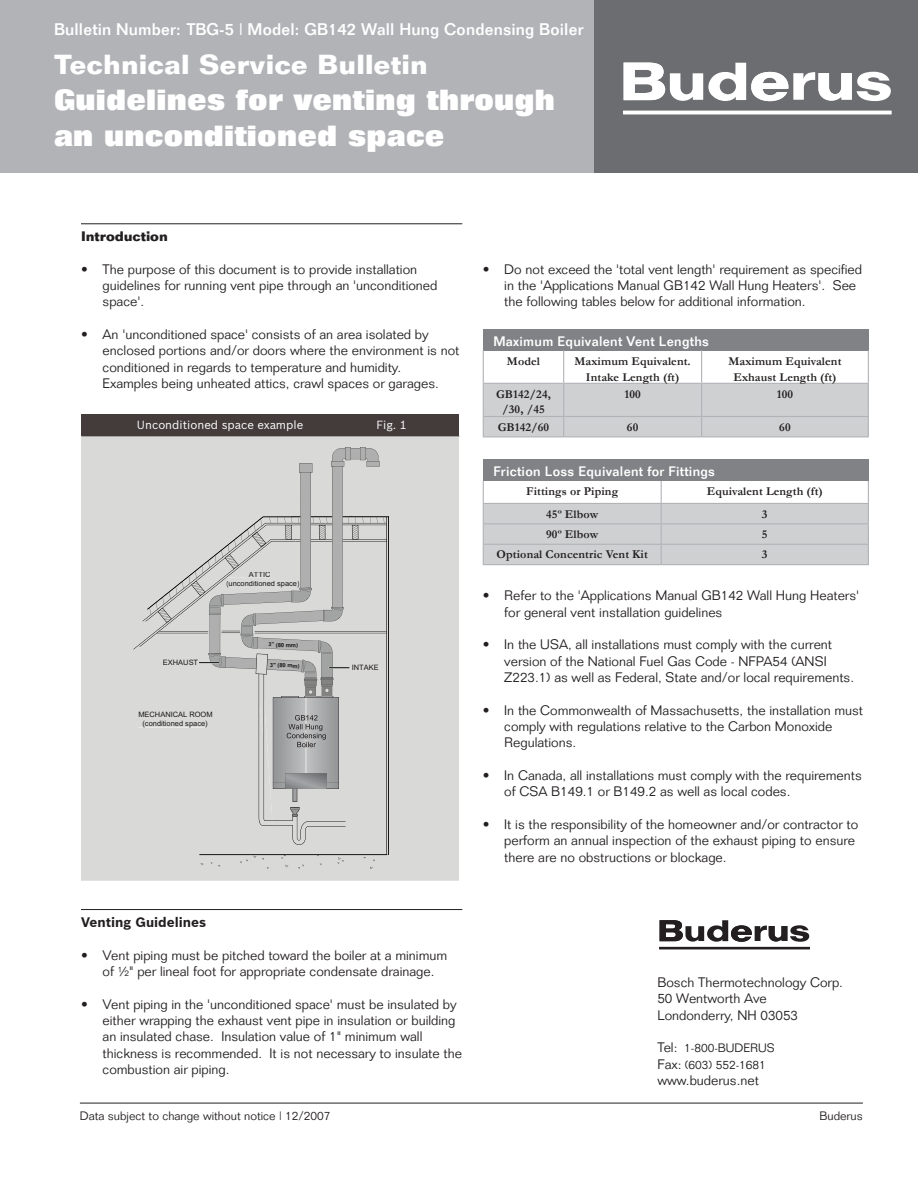
<style>
.page{position:relative;width:918px;height:1188px;background:#fff}
.page>*{position:absolute;margin:0;border:0;box-sizing:border-box;transform-origin:0 0}
.Headline_1_Black_21{font:800 28.5px/36px "Folio";letter-spacing:.01em;color:#fff}
.Headline_1_Black_21-2{font:700 27px "Folio";letter-spacing:.01em;color:#fff}
.Headline_1_Black_36{font:500 16.5px "Folio";letter-spacing:.01em;color:#fff}
.Copy_7_7_3_84{font:300 13.5px/16.4px "Folio";color:#231f20}
.Imprint_7_7_3_84{font:300 13.5px "Folio";color:#231f20}
.t1{font:500 13.5px "Folio";letter-spacing:.02em;color:#fff}
.Headline_3_Bold_Line{font:700 13.5px "Bosch Sans";color:#231f20}
.Headline_3_Bold_Line-2{font:700 13.5px "Folio";color:#231f20}
.t2{font:700 12px/15.3px "Garamond";letter-spacing:.01em;color:#231f20;text-align:center}
.Footnotes_6_5_3_2{font:300 12px "Folio";color:#231f20}
.Imprint_7_7_3_84-2{font:300 12px "Folio";color:#231f20}
.t3{font:11.55px "Bosch Sans";color:#fff}
.t4{font:7.5px/8.9px "Arial";color:#1c1719}
.t5{font:700 5.85px "Arial";color:#1c1719}
.s1{font-weight:700;font-stretch:condensed}
.s2{font-size:13.5px}
</style>
<div class="page">
<div style="left:0;top:0;width:594px;height:173px;background:#b2b3b7"></div>
<div style="left:594px;top:0;width:324px;height:173px;background:#6c6d70"></div>
<div style="left:623px;top:111px;width:268px;height:3px;border:1px solid #fff"></div>
<svg style="left:624px;top:63px;width:267px;height:38px"></svg>
<div style="left:659px;top:947px;width:151px;height:2px;border:1px solid #231f20"></div>
<svg style="left:660px;top:920px;width:149px;height:22px"></svg>
<hr style="left:80px;top:1103px;width:783px;height:1px;background:#231f20">
<hr style="left:81px;top:223px;width:381px;height:1px;background:#231f20">
<hr style="left:81px;top:909px;width:381px;height:1px;background:#231f20">
<div style="left:81px;top:436px;width:378px;height:445px;background:#d9dad8"></div>
<hr style="left:388px;top:517px;width:1px;height:338px;background:#1c1719">
<svg style="left:133px;top:447px;width:255px;height:422px;background:#cdcecc"></svg>
<div style="left:81px;top:415px;width:378px;height:21px;background:#433c3a"></div>
<div style="left:483px;top:329px;width:385px;height:21px;background:#808285"></div>
<hr style="left:483px;top:350px;width:1px;height:33px;background:#b2b3b7">
<hr style="left:563px;top:350px;width:1px;height:33px;background:#b2b3b7">
<hr style="left:701px;top:350px;width:1px;height:33px;background:#b2b3b7">
<hr style="left:868px;top:350px;width:1px;height:33px;background:#b2b3b7">
<div style="left:483px;top:383px;width:386px;height:53px;background:#cfd0d2"></div>
<hr style="left:483px;top:436px;width:81px;height:1px;background:#b2b3b7">
<hr style="left:564px;top:436px;width:138px;height:1px;background:#b2b3b7">
<hr style="left:702px;top:436px;width:167px;height:1px;background:#b2b3b7">
<div style="left:483px;top:459px;width:385px;height:22px;background:#808285"></div>
<svg style="left:483px;top:481px;width:386px;height:83px"></svg>
<hr style="left:483px;top:564px;width:178px;height:1px;background:#b2b3b7">
<hr style="left:661px;top:564px;width:208px;height:1px;background:#b2b3b7">
<p class="Headline_1_Black_36" style="left:54px;top:19px;width:531px">Bulletin Number: TBG-5 | Model: GB142 Wall Hung Condensing Boiler</p>
<p class="Headline_1_Black_21-2" style="left:54px;top:48px;width:375px">Technical Service Bulletin</p>
<p class="Headline_1_Black_21" style="left:54px;top:83px;width:503px">Guidelines for venting through an unconditioned space</p>
<p class="Headline_3_Bold_Line-2" style="left:81px;top:228px;width:88px">Introduction</p>
<p class="Copy_7_7_3_84" style="left:103px;top:261px;width:336px;text-indent:-22px"><span class="s1">•</span> The purpose of this document is to provide installation guidelines for running vent pipe through an 'unconditioned space'.</p>
<p class="Copy_7_7_3_84" style="left:103px;top:326px;width:358px;text-indent:-22px"><span class="s1">•</span> An 'unconditioned space' consists of an area isolated by enclosed portions and/or doors where the environment is not conditioned in regards to temperature and humidity.<br>Examples being unheated attics, crawl spaces or garages.</p>
<p class="t3" style="left:137px;top:417px;width:168px">Unconditioned space example</p>
<p class="t3" style="left:376px;top:417px;width:32px">Fig. 1</p>
<p class="t4" style="left:226px;top:570px;width:75px;text-indent:23px">ATTIC (unconditioned space)</p>
<p class="t4" style="left:163px;top:658px;width:37px">EXHAUST</p>
<p class="t4" style="left:138px;top:710px;width:76px;text-align:center">MECHANICAL ROOM (conditioned space)</p>
<p class="t5" style="left:268px;top:640px;width:31px;rotate:2deg">3" (80 mm)</p>
<p class="t5" style="left:270px;top:661px;width:31px;rotate:2deg">3" (80 mm)</p>
<p class="t4" style="left:352px;top:663px;width:29px">INTAKE</p>
<p class="Headline_3_Bold_Line" style="left:81px;top:914px;width:127px">Venting Guidelines</p>
<p class="Copy_7_7_3_84" style="left:103px;top:947px;width:346px;text-indent:-22px"><span class="s1">•</span> Vent piping must be pitched toward the boiler at a minimum of ½" per lineal foot for appropriate condensate drainage.</p>
<p class="Copy_7_7_3_84" style="left:103px;top:996px;width:361px;text-indent:-22px"><span class="s1">•</span> Vent piping in the 'unconditioned space' must be insulated by either wrapping the exhaust vent pipe in insulation or building an insulated chase. Insulation value of 1" minimum wall thickness is recommended. It is not necessary to insulate the combustion air piping.</p>
<p class="Copy_7_7_3_84" style="left:504px;top:261px;width:359px;text-indent:-22px"><span class="s1">•</span> Do not exceed the 'total vent length' requirement as specified in the 'Applications Manual GB142 Wall Hung Heaters'. See the following tables below for additional information.</p>
<p class="t1" style="left:493px;top:333px;width:217px">Maximum Equivalent Vent Lengths</p>
<p class="t2" style="left:507px;top:353px;width:35px">Model</p>
<p class="t2" style="left:575px;top:353px;width:118px">Maximum Equivalent.</p>
<p class="t2" style="left:586px;top:369px;width:95px">Intake Length (ft)</p>
<p class="t2" style="left:728px;top:353px;width:115px">Maximum Equivalent</p>
<p class="t2" style="left:733px;top:369px;width:104px">Exhaust Length (ft)</p>
<p class="t2" style="left:496px;top:386px;width:56px">GB142/24, /30, /45</p>
<p class="t2" style="left:625px;top:386px;width:18px">100</p>
<p class="t2" style="left:777px;top:386px;width:18px">100</p>
<p class="t2" style="left:498px;top:419px;width:53px">GB142/60</p>
<p class="t2" style="left:627px;top:419px;width:13px">60</p>
<p class="t2" style="left:779px;top:419px;width:13px">60</p>
<p class="t1" style="left:493px;top:463px;width:223px">Friction Loss Equivalent for Fittings</p>
<p class="t2" style="left:526px;top:484px;width:94px">Fittings or Piping</p>
<p class="t2" style="left:707px;top:484px;width:118px">Equivalent Length (ft)</p>
<p class="t2" style="left:546px;top:506px;width:54px">45º Elbow</p>
<p class="t2" style="left:762px;top:506px;width:7px">3</p>
<p class="t2" style="left:546px;top:527px;width:54px">90º Elbow</p>
<p class="t2" style="left:762px;top:527px;width:7px">5</p>
<p class="t2" style="left:497px;top:547px;width:153px">Optional Concentric Vent Kit</p>
<p class="t2" style="left:762px;top:547px;width:7px">3</p>
<p class="Copy_7_7_3_84" style="left:504px;top:587px;width:356px;text-indent:-22px"><span class="s1">•</span> Refer to the 'Applications Manual GB142 Wall Hung Heaters' for general vent installation guidelines</p>
<p class="Copy_7_7_3_84" style="left:504px;top:636px;width:351px;text-indent:-22px"><span class="s1">•</span> In the USA, all installations must comply with the current version of the National Fuel Gas Code - NFPA54 (ANSI<br>Z223.1) as well as Federal, State and/or local requirements.</p>
<p class="Copy_7_7_3_84" style="left:504px;top:702px;width:360px;text-indent:-22px"><span class="s1">•</span> In the Commonwealth of Massachusetts, the installation must comply with regulations relative to the Carbon Monoxide<br>Regulations.</p>
<p class="Copy_7_7_3_84" style="left:504px;top:767px;width:359px;text-indent:-22px"><span class="s1">•</span> In Canada, all installations must comply with the requirements of CSA B149.1 or B149.2 as well as local codes.</p>
<p class="Copy_7_7_3_84" style="left:504px;top:816px;width:356px;text-indent:-22px"><span class="s1">•</span> It is the responsibility of the homeowner and/or contractor to perform an annual inspection of the exhaust piping to ensure there are no obstructions or blockage.</p>
<p class="Imprint_7_7_3_84" style="left:657px;top:974px;width:187px">Bosch Thermotechnology Corp.</p>
<p class="Imprint_7_7_3_84" style="left:657px;top:991px;width:111px">50 Wentworth Ave</p>
<p class="Imprint_7_7_3_84" style="left:657px;top:1007px;width:142px">Londonderry, NH 03053</p>
<p class="Imprint_7_7_3_84-2" style="left:657px;top:1041px;width:119px"><span class="s2">Tel:</span> 1-800-BUDERUS</p>
<p class="Imprint_7_7_3_84-2" style="left:657px;top:1057px;width:110px"><span class="s2">Fax:</span> (603) 552-1681</p>
<p class="Imprint_7_7_3_84" style="left:657px;top:1072px;width:103px">www.buderus.net</p>
<p class="Footnotes_6_5_3_2" style="left:80px;top:1109px;width:252px">Data subject to change without notice | 12/2007</p>
<p class="Footnotes_6_5_3_2" style="left:820px;top:1109px;width:45px">Buderus</p>
</div>
